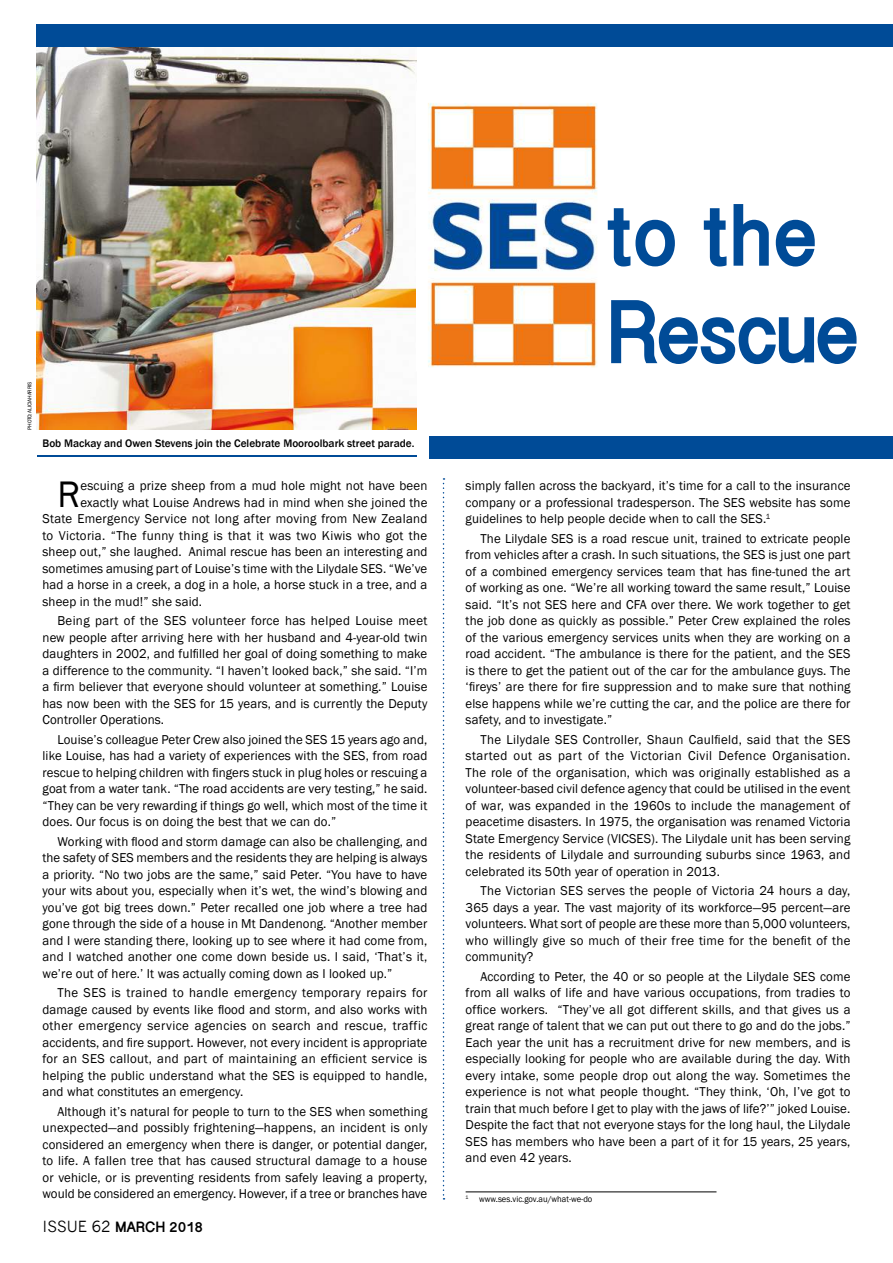
<style>
.page{position:relative;width:893px;height:1263px;background:#fff}
.page>*{position:absolute;margin:0;border:0;box-sizing:border-box;transform-origin:0 0}
.t1{font:700 90.9px/97.5px "Myanmar Sangam MN";letter-spacing:-.04em;color:#004b97;scale:.95 1}
.t2{font:37.95px "Franklin Gothic";color:#000}
.t3{font:700 15px "Myanmar Sangam MN";color:#000}
.t4{font:13.2px/16.5px "Franklin Gothic";letter-spacing:.01em;color:#000;text-align:justify}
.t5{font:500 11.25px "Franklin Gothic";color:#000}
.t6{font:9px "Franklin Gothic";color:#000;scale:.95 1}
.t7{font:5.55px "Franklin Gothic";letter-spacing:-.05em;color:#000}
.s1{font-family:"News Gothic";font-weight:400}
</style>
<div class="page">
<hr style="left:466px;top:1191px;width:250px;height:1px;background:#000">
<img style="left:37px;top:47px;width:380px;height:382px">
<img style="left:428px;top:103px;width:170px;height:265px">
<svg style="left:443px;top:478px;width:1px;height:721px"></svg>
<div style="left:37px;top:25px;width:856px;height:22px;background:#004b97"></div>
<div style="left:429px;top:436px;width:464px;height:23px;background:#004b97"></div>
<hr style="left:37px;top:455px;width:380px;height:2px;background:#004b97">
<p class="t7" style="left:26px;top:429px;width:49px;rotate:-90deg">PHOTO: ALICIA HARRIS</p>
<p class="t5" style="left:43px;top:436px;width:373px">Bob Mackay and Owen Stevens join the Celebrate Mooroolbark street parade.</p>
<h2 class="t2" style="left:57px;top:471px;width:24px">R</h2>
<p class="t4" style="left:81px;top:478px;width:348px">escuing a prize sheep from a mud hole might not have been</p>
<p class="t4" style="left:81px;top:495px;width:348px">exactly what Louise Andrews had in mind when she joined the</p>
<p class="t4" style="left:43px;top:511px;width:386px">State Emergency Service not long after moving from New Zealand</p>
<p class="t4" style="left:43px;top:528px;width:386px">to Victoria. “The funny thing is that it was two Kiwis who got the</p>
<p class="t4" style="left:43px;top:544px;width:386px">sheep out,” she laughed. Animal rescue has been an interesting and</p>
<p class="t4" style="left:43px;top:561px;width:386px">sometimes amusing part of Louise’s time with the Lilydale SES. “We’ve</p>
<p class="t4" style="left:43px;top:577px;width:386px">had a horse in a creek, a dog in a hole, a horse stuck in a tree, and a</p>
<p class="t4" style="left:43px;top:594px;width:161px">sheep in the mud!” she said.</p>
<p class="t4" style="left:43px;top:613px;width:386px;text-indent:15px">Being part of the SES volunteer force has helped Louise meet new people after arriving here with her husband and 4-year-old twin daughters in 2002, and fulfilled her goal of doing something to make a difference to the community. “I haven’t looked back,” she said. “I’m a firm believer that everyone should volunteer at something.” Louise has now been with the SES for 15 years, and is currently the Deputy Controller Operations.</p>
<p class="t4" style="left:43px;top:731px;width:386px;text-indent:15px">Louise’s colleague Peter Crew also joined the SES 15 years ago and, like Louise, has had a variety of experiences with the SES, from road rescue to helping children with fingers stuck in plug holes or rescuing a goat from a water tank. “The road accidents are very testing,” he said. “They can be very rewarding if things go well, which most of the time it does. Our focus is on doing the best that we can do.”</p>
<p class="t4" style="left:43px;top:833px;width:386px;text-indent:15px">Working with flood and storm damage can also be challenging, and the safety of SES members and the residents they are helping is always a priority. “No two jobs are the same,” said Peter. “You have to have your wits about you, especially when it’s wet, the wind’s blowing and you’ve got big trees down.” Peter recalled one job where a tree had gone through the side of a house in Mt Dandenong. “Another member and I were standing there, looking up to see where it had come from, and I watched another one come down beside us. I said, ‘That’s it, we’re out of here.’ It was actually coming down as I looked up.”</p>
<p class="t4" style="left:43px;top:985px;width:386px;text-indent:15px">The SES is trained to handle emergency temporary repairs for damage caused by events like flood and storm, and also works with other emergency service agencies on search and rescue, traffic accidents, and fire support. However, not every incident is appropriate for an SES callout, and part of maintaining an efficient service is helping the public understand what the SES is equipped to handle, and what constitutes an emergency.</p>
<p class="t4" style="left:43px;top:1103px;width:386px;text-indent:15px">Although it’s natural for people to turn to the SES when something unexpected—and possibly frightening—happens, an incident is only considered an emergency when there is danger, or potential danger, to life. A fallen tree that has caused structural damage to a house or vehicle, or is preventing residents from safely leaving a property, would be considered an emergency. However, if a tree or branches have</p>
<p class="t3" style="left:43px;top:1218px;width:162px"><span class="s1">ISSUE 62</span> MARCH 2018</p>
<h1 class="t1" style="left:607px;top:186px;width:267px">to the<br>Rescue</h1>
<p class="t4" style="left:466px;top:478px;width:386px">simply fallen across the backyard, it’s time for a call to the insurance company or a professional tradesperson. The SES website has some guidelines to help people decide when to call the SES.<sup>1</sup></p>
<p class="t4" style="left:466px;top:531px;width:386px;text-indent:15px">The Lilydale SES is a road rescue unit, trained to extricate people from vehicles after a crash. In such situations, the SES is just one part of a combined emergency services team that has fine-tuned the art of working as one. “We’re all working toward the same result,” Louise said. “It’s not SES here and CFA over there. We work together to get the job done as quickly as possible.” Peter Crew explained the roles of the various emergency services units when they are working on a road accident. “The ambulance is there for the patient, and the SES is there to get the patient out of the car for the ambulance guys. The ‘fireys’ are there for fire suppression and to make sure that nothing else happens while we’re cutting the car, and the police are there for safety, and to investigate.”</p>
<p class="t4" style="left:466px;top:731px;width:386px;text-indent:15px">The Lilydale SES Controller, Shaun Caulfield, said that the SES started out as part of the Victorian Civil Defence Organisation.<br>The role of the organisation, which was originally established as a volunteer-based civil defence agency that could be utilised in the event of war, was expanded in the 1960s to include the management of peacetime disasters. In 1975, the organisation was renamed Victoria State Emergency Service (VICSES). The Lilydale unit has been serving the residents of Lilydale and surrounding suburbs since 1963, and celebrated its 50th year of operation in 2013.</p>
<p class="t4" style="left:466px;top:883px;width:386px;text-indent:15px">The Victorian SES serves the people of Victoria 24 hours a day, 365 days a year. The vast majority of its workforce—95 percent—are volunteers. What sort of people are these more than 5,000 volunteers, who willingly give so much of their free time for the benefit of the community?</p>
<p class="t4" style="left:466px;top:968px;width:386px;text-indent:15px">According to Peter, the 40 or so people at the Lilydale SES come from all walks of life and have various occupations, from tradies to office workers. “They’ve all got different skills, and that gives us a great range of talent that we can put out there to go and do the jobs.” Each year the unit has a recruitment drive for new members, and is especially looking for people who are available during the day. With every intake, some people drop out along the way. Sometimes the experience is not what people thought. “They think, ‘Oh, I’ve got to train that much before I get to play with the jaws of life?’” joked Louise.<br>Despite the fact that not everyone stays for the long haul, the Lilydale SES has members who have been a part of it for 15 years, 25 years, and even 42 years.</p>
<p class="t6" style="left:466px;top:1194px;width:135px"><sup>1</sup> www.ses.vic.gov.au/what-we-do</p>
</div>
